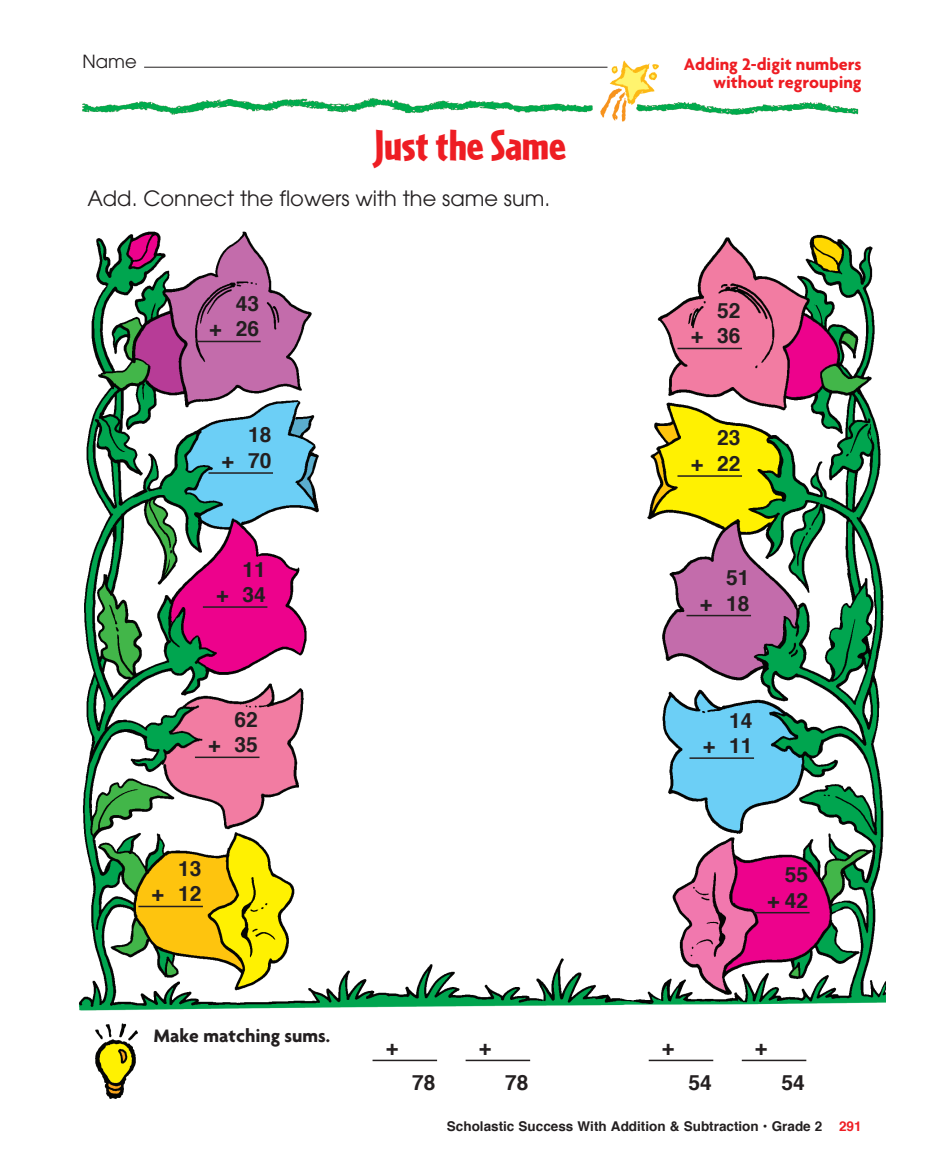
<style>
.page{position:relative;width:943px;height:1174px;background:#fff}
.page>*{position:absolute;margin:0;border:0;box-sizing:border-box;transform-origin:0 0}
.t1{font:900 45px "Cafeteria";color:#ee1d23}
.t2{font:700 21px/25.5px "Helvetica";color:#231f20;text-align:right}
.t3{font:21px "Avant Garde";color:#231f20}
.t4{font:700 19.5px "Agenda";color:#231f20}
.t5{font:700 18px/18px "Agenda";color:#ee1d23;text-align:right}
.t6{font:18px "Avant Garde";color:#231f20}
.t7{font:700 13.5px "Helvetica";color:#231f20}
.s1{color:#ee1d23}
</style>
<div class="page">
<img style="left:82px;top:60px;width:777px;height:62px">
<hr style="left:144px;top:67px;width:463px;height:1px;background:#231f20">
<img style="left:79px;top:231px;width:806px;height:780px">
<hr style="left:677px;top:348px;width:65px;height:1px;background:#231f20">
<hr style="left:677px;top:475px;width:65px;height:2px;background:#231f20">
<hr style="left:196px;top:341px;width:64px;height:1px;background:#231f20">
<hr style="left:208px;top:472px;width:65px;height:2px;background:#231f20">
<hr style="left:203px;top:606px;width:64px;height:2px;background:#231f20">
<hr style="left:195px;top:756px;width:64px;height:2px;background:#231f20">
<hr style="left:372px;top:1059px;width:65px;height:2px;background:#231f20">
<hr style="left:465px;top:1059px;width:65px;height:2px;background:#231f20">
<hr style="left:648px;top:1059px;width:65px;height:2px;background:#231f20">
<hr style="left:741px;top:1059px;width:65px;height:2px;background:#231f20">
<hr style="left:686px;top:615px;width:65px;height:1px;background:#231f20">
<hr style="left:689px;top:757px;width:65px;height:2px;background:#231f20">
<hr style="left:754px;top:912px;width:55px;height:1px;background:#231f20">
<hr style="left:138px;top:905px;width:65px;height:2px;background:#231f20">
<img style="left:95px;top:1023px;width:43px;height:76px">
<p class="t6" style="left:82px;top:50px;width:56px">Name</p>
<p class="t5" style="left:683px;top:54px;width:179px">Adding 2-digit numbers without regrouping</p>
<h1 class="t1" style="left:375px;top:119px;width:193px">Just the Same</h1>
<p class="t3" style="left:87px;top:186px;width:464px">Add. Connect the flowers with the same sum.</p>
<p class="t2" style="left:210px;top:290px;width:51px">43<br>+ 26</p>
<p class="t2" style="left:222px;top:421px;width:51px">18<br>+ 70</p>
<p class="t2" style="left:216px;top:555px;width:51px">11<br>+ 34</p>
<p class="t2" style="left:208px;top:705px;width:51px">62<br>+ 35</p>
<p class="t2" style="left:152px;top:854px;width:51px">13<br>+ 12</p>
<p class="t4" style="left:153px;top:1024px;width:178px">Make matching sums.</p>
<p class="t2" style="left:386px;top:1034px;width:14px">+</p>
<p class="t2" style="left:412px;top:1068px;width:25px">78</p>
<p class="t2" style="left:479px;top:1034px;width:14px">+</p>
<p class="t2" style="left:505px;top:1068px;width:25px">78</p>
<p class="t2" style="left:691px;top:297px;width:51px">52<br>+ 36</p>
<p class="t2" style="left:691px;top:424px;width:51px">23<br>+ 22</p>
<p class="t2" style="left:700px;top:564px;width:51px">51<br>+ 18</p>
<p class="t2" style="left:703px;top:706px;width:51px">14<br>+ 11</p>
<p class="t2" style="left:767px;top:861px;width:42px">55 + 42</p>
<p class="t2" style="left:662px;top:1034px;width:14px">+</p>
<p class="t2" style="left:688px;top:1068px;width:25px">54</p>
<p class="t2" style="left:755px;top:1034px;width:14px">+</p>
<p class="t2" style="left:781px;top:1068px;width:25px">54</p>
<p class="t7" style="left:447px;top:1114px;width:416px">Scholastic Success With Addition &amp; Subtraction • Grade 2 <span class="s1">291</span></p>
</div>
